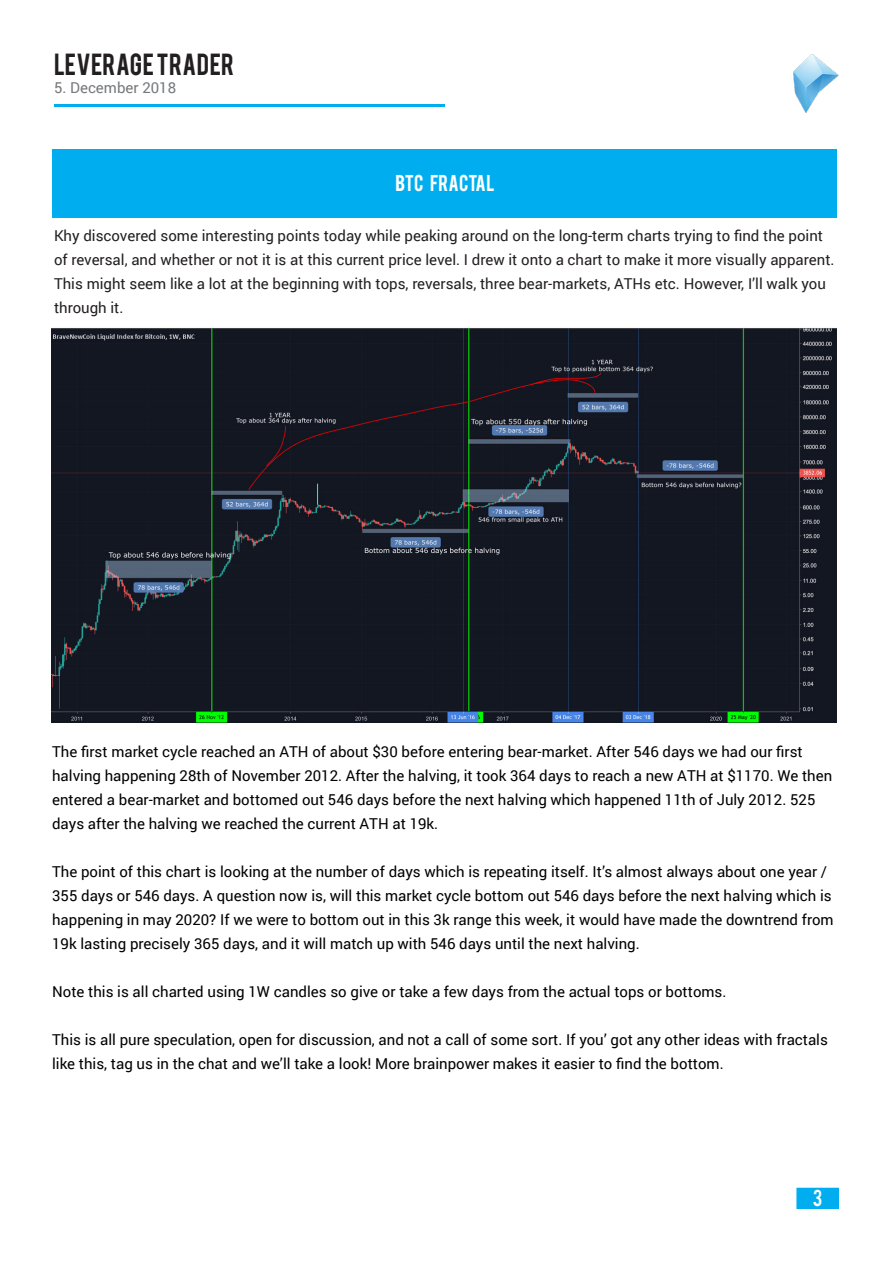
<style>
.page{position:relative;width:893px;height:1263px;background:#fff}
.page>*{position:absolute;margin:0;border:0;box-sizing:border-box;transform-origin:0 0}
.t1{font:24px "Bebas";letter-spacing:.015em;color:#231f20}
.t2{font:18px "Bebas";color:#fff}
.t3{font:15px/24px "Roboto";color:#000}
.t4{font:15px/24px "Roboto";color:#231f20}
.t5{font:15px "Roboto";color:#76787b}
</style>
<div class="page">
<img style="left:793px;top:54px;width:46px;height:59px">
<hr style="left:54px;top:104px;width:391px;height:2px;background:#00aeef">
<div style="left:796px;top:1188px;width:43px;height:21px;background:#00aeef"></div>
<div style="left:53px;top:149px;width:784px;height:68px;background:#00aeef"></div>
<img style="left:51px;top:327px;width:785px;height:396px">
<h1 class="t1" style="left:54px;top:47px;width:182px">LEVERAGE TRADER</h1>
<p class="t5" style="left:54px;top:78px;width:124px">5. December 2018</p>
<p class="t2" style="left:395px;top:170px;width:101px">BTC FRACTAL</p>
<p class="t4" style="left:54px;top:223px;width:782px">Khy discovered some interesting points today while peaking around on the long-term charts trying to find the point of reversal, and whether or not it is at this current price level. I drew it onto a chart to make it more visually apparent.<br>This might seem like a lot at the beginning with tops, reversals, three bear-markets, ATHs etc. However, I’ll walk you through it.</p>
<p class="t3" style="left:52px;top:739px;width:782px">The first market cycle reached an ATH of about $30 before entering bear-market. After 546 days we had our first halving happening 28th of November 2012. After the halving, it took 364 days to reach a new ATH at $1170. We then entered a bear-market and bottomed out 546 days before the next halving which happened 11th of July 2012. 525 days after the halving we reached the current ATH at 19k.</p>
<p class="t3" style="left:52px;top:859px;width:783px">The point of this chart is looking at the number of days which is repeating itself. It’s almost always about one year / 355 days or 546 days. A question now is, will this market cycle bottom out 546 days before the next halving which is happening in may 2020? If we were to bottom out in this 3k range this week, it would have made the downtrend from 19k lasting precisely 365 days, and it will match up with 546 days until the next halving.</p>
<p class="t3" style="left:52px;top:979px;width:676px">Note this is all charted using 1W candles so give or take a few days from the actual tops or bottoms.</p>
<p class="t3" style="left:52px;top:1027px;width:777px">This is all pure speculation, open for discussion, and not a call of some sort. If you’ got any other ideas with fractals like this, tag us in the chat and we’ll take a look! More brainpower makes it easier to find the bottom.</p>
<p class="t2" style="left:813px;top:1185px;width:11px">3</p>
</div>
